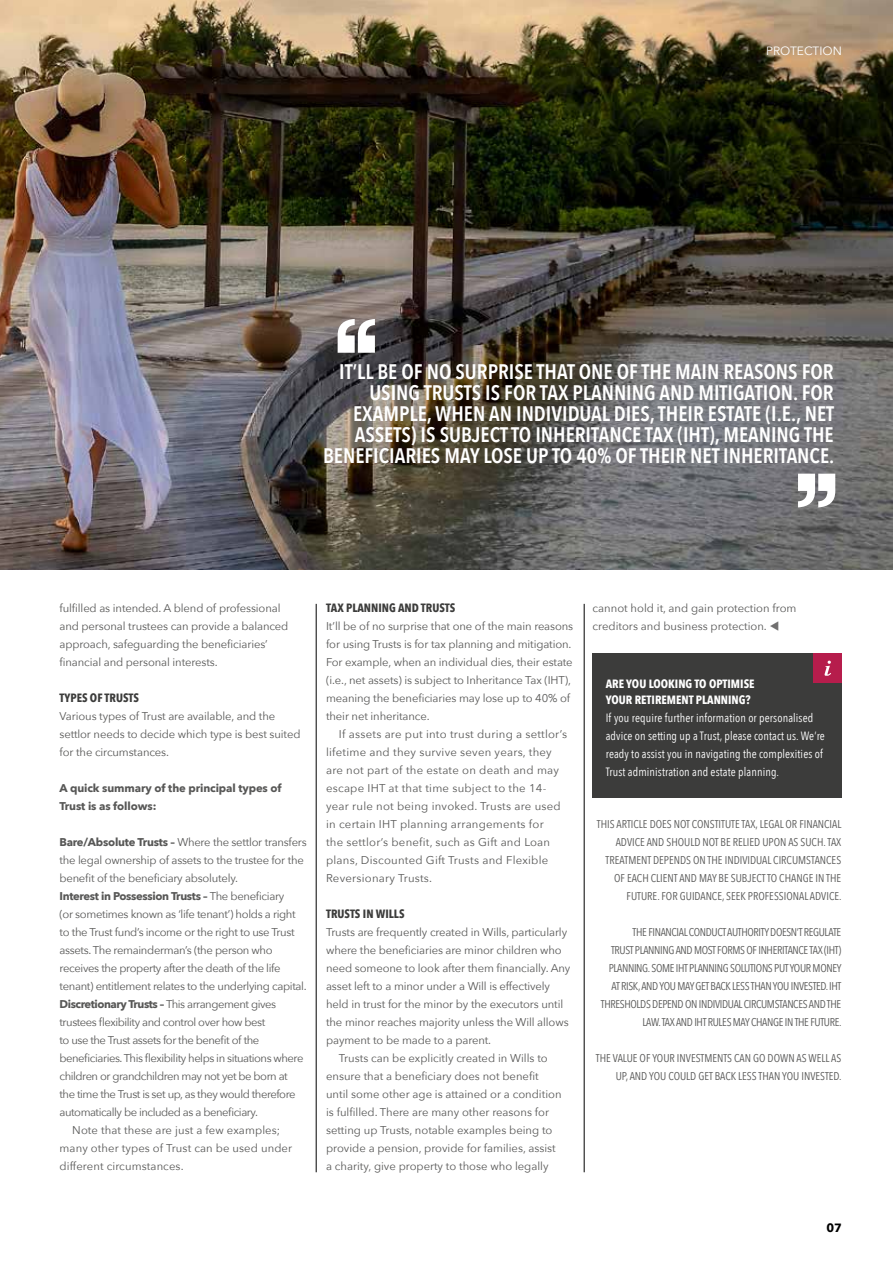
<style>
.page{position:relative;width:893px;height:1263px;background:#fff}
.page>*{position:absolute;margin:0;border:0;box-sizing:border-box;transform-origin:0 0}
.t1{font:600 21px/21px "Avenir Next Condensed";color:#fff;text-align:right}
.t2{font:12px/18px "Avenir Next Condensed";letter-spacing:.01em;color:#fff}
.t3{font:700 12px "Avenir Next Condensed";color:#3c3c3b}
.t4{font:700 12px/16.5px "Avenir Next Condensed";color:#fff}
.t5{font:12px "Avenir Next";color:#fff}
.t6{font:700 12px "Avenir Next";color:#000}
.t7{font:11.25px/18px "Avenir Next";letter-spacing:-.01em;color:#575756}
.t8{font:11.25px/18px "Avenir Next";letter-spacing:.02em;color:#575756}
.t9{font:11.25px/18px "Avenir Next Condensed";letter-spacing:-.01em;color:#575756;text-align:right}
.t10{font:11.25px/18px "Avenir Next Condensed";letter-spacing:-.03em;color:#575756;text-align:right}
.t11{font:11.25px "Avenir Next";letter-spacing:-.04em;color:#575756}
.t12{font:11.25px "Avenir Next";letter-spacing:-.03em;color:#575756}
.t13{font:11.25px "Avenir Next";letter-spacing:.01em;color:#575756}
.t14{font:700 11.25px "Avenir Next";letter-spacing:-.03em;color:#575756}
.t15{font:700 11.25px/18px "Avenir Next";letter-spacing:-.01em;color:#575756}
.s1{font-weight:700}
.s2{font-weight:400}
.s3{color:#706f6f}
</style>
<div class="page">
<img style="left:0;top:0;width:893px;height:570px">
<div style="left:592px;top:653px;width:250px;height:145px;background:#3c3c3b"></div>
<div style="left:814px;top:653px;width:28px;height:30px;background:#b61d4c"></div>
<svg style="left:825px;top:661px;width:6px;height:15px"></svg>
<hr style="left:316px;top:604px;width:1px;height:568px;background:#000">
<hr style="left:584px;top:604px;width:1px;height:568px;background:#000">
<svg style="left:338px;top:319px;width:37px;height:34px"></svg>
<svg style="left:798px;top:474px;width:37px;height:33px"></svg>
<p class="t5" style="left:766px;top:40px;width:77px">PROTECTION</p>
<p class="t1" style="left:323px;top:360px;width:513px">IT’LL BE OF NO SURPRISE THAT ONE OF THE MAIN REASONS FOR USING TRUSTS IS FOR TAX PLANNING AND MITIGATION. FOR EXAMPLE, WHEN AN INDIVIDUAL DIES, THEIR ESTATE (I.E., NET ASSETS) IS SUBJECT TO INHERITANCE TAX (IHT), MEANING THE BENEFICIARIES MAY LOSE UP TO 40% OF THEIR NET INHERITANCE.</p>
<p class="t7" style="left:60px;top:599px;width:230px">fulfilled as intended. A blend of professional and personal trustees can provide a balanced approach, safeguarding the beneficiaries’ financial and personal interests.</p>
<p class="t3" style="left:60px;top:690px;width:81px">TYPES OF TRUSTS</p>
<p class="t7" style="left:60px;top:707px;width:242px">Various types of Trust are available, and the settlor needs to decide which type is best suited for the circumstances.</p>
<p class="t15" style="left:60px;top:779px;width:224px">A quick summary of the principal types of<br>Trust is as follows:</p>
<p class="t7" style="left:60px;top:833px;width:249px"><span class="s1">Bare/Absolute Trusts –</span> Where the settlor transfers</p>
<p class="t7" style="left:60px;top:851px;width:246px">the legal ownership of assets to the trustee for the</p>
<p class="t7" style="left:60px;top:869px;width:180px">benefit of the beneficiary absolutely.</p>
<p class="t14" style="left:60px;top:886px;width:226px">Interest in Possession Trusts – <span class="s2">The beneficiary</span></p>
<p class="t12" style="left:60px;top:905px;width:238px">(or sometimes known as ‘life tenant’) holds a right</p>
<p class="t12" style="left:60px;top:923px;width:237px">to the Trust fund’s income or the right to use Trust</p>
<p class="t12" style="left:60px;top:941px;width:215px">assets. The remainderman’s (the person who</p>
<p class="t12" style="left:60px;top:959px;width:223px">receives the property after the death of the life</p>
<p class="t12" style="left:60px;top:977px;width:249px">tenant) entitlement relates to the underlying capital.</p>
<p class="t14" style="left:60px;top:994px;width:218px">Discretionary Trusts – <span class="s2">This arrangement gives</span></p>
<p class="t11" style="left:60px;top:1013px;width:207px">trustees flexibility and control over how best</p>
<p class="t11" style="left:60px;top:1031px;width:201px">to use the Trust assets for the benefit of the</p>
<p class="t11" style="left:60px;top:1049px;width:245px">beneficiaries. This flexibility helps in situations where</p>
<p class="t11" style="left:60px;top:1067px;width:230px">children or grandchildren may not yet be born at</p>
<p class="t11" style="left:60px;top:1085px;width:237px">the time the Trust is set up, as they would therefore</p>
<p class="t11" style="left:60px;top:1103px;width:200px">automatically be included as a beneficiary.</p>
<p class="t13" style="left:72px;top:1121px;width:210px">Note that these are just a few examples;</p>
<p class="t13" style="left:60px;top:1139px;width:234px">many other types of Trust can be used under</p>
<p class="t13" style="left:60px;top:1157px;width:126px">different circumstances.</p>
<p class="t3" style="left:326px;top:600px;width:131px">TAX PLANNING AND TRUSTS</p>
<p class="t7" style="left:326px;top:617px;width:249px">It’ll be of no surprise that one of the main reasons for using Trusts is for tax planning and mitigation.<br>For example, when an individual dies, their estate (i.e., net assets) is subject to Inheritance Tax (IHT), meaning the beneficiaries may lose up to 40% of their net inheritance.</p>
<p class="t8" style="left:326px;top:725px;width:243px;text-indent:13px">If assets are put into trust during a settlor’s lifetime and they survive seven years, they are not part of the estate on death and may escape IHT at that time subject to the 14- year rule not being invoked. Trusts are used in certain IHT planning arrangements for<br>the settlor’s benefit, such as Gift and Loan plans, Discounted Gift Trusts and Flexible Reversionary Trusts.</p>
<p class="t3" style="left:326px;top:906px;width:80px">TRUSTS IN WILLS</p>
<p class="t7" style="left:326px;top:923px;width:243px">Trusts are frequently created in Wills, particularly</p>
<p class="t7" style="left:326px;top:941px;width:237px">where the beneficiaries are minor children who</p>
<p class="t7" style="left:326px;top:959px;width:246px">need someone to look after them financially. Any</p>
<p class="t7" style="left:326px;top:977px;width:225px">asset left to a minor under a Will is effectively</p>
<p class="t7" style="left:326px;top:995px;width:239px">held in trust for the minor by the executors until</p>
<p class="t7" style="left:326px;top:1013px;width:244px">the minor reaches majority unless the Will allows</p>
<p class="t7" style="left:326px;top:1031px;width:167px">payment to be made to a parent.</p>
<p class="t7" style="left:339px;top:1049px;width:210px">Trusts can be explicitly created in Wills to</p>
<p class="t7" style="left:326px;top:1067px;width:214px">ensure that a beneficiary does not benefit</p>
<p class="t7" style="left:326px;top:1085px;width:237px">until some other age is attained or a condition</p>
<p class="t7" style="left:326px;top:1103px;width:224px">is fulfilled. There are many other reasons for</p>
<p class="t7" style="left:326px;top:1121px;width:228px">setting up Trusts, notable examples being to</p>
<p class="t7" style="left:326px;top:1139px;width:231px">provide a pension, provide for families, assist</p>
<p class="t7" style="left:326px;top:1157px;width:224px">a charity, give property to those who legally</p>
<p class="t7" style="left:593px;top:599px;width:205px">cannot hold it, and gain protection from creditors and business protection. <span class="s3">▼</span></p>
<p class="t4" style="left:606px;top:675px;width:150px">ARE YOU LOOKING TO OPTIMISE<br>YOUR RETIREMENT PLANNING?</p>
<p class="t2" style="left:606px;top:708px;width:221px">If you require further information or personalised advice on setting up a Trust, please contact us. We’re ready to assist you in navigating the complexities of Trust administration and estate planning.</p>
<p class="t9" style="left:597px;top:815px;width:246px">THIS ARTICLE DOES NOT CONSTITUTE TAX, LEGAL OR FINANCIAL ADVICE AND SHOULD NOT BE RELIED UPON AS SUCH. TAX TREATMENT DEPENDS ON THE INDIVIDUAL CIRCUMSTANCES OF EACH CLIENT AND MAY BE SUBJECT TO CHANGE IN THE FUTURE. FOR GUIDANCE, SEEK PROFESSIONAL ADVICE.</p>
<p class="t10" style="left:601px;top:923px;width:242px">THE FINANCIAL CONDUCT AUTHORITY DOESN’T REGULATE<br>TRUST PLANNING AND MOST FORMS OF INHERITANCE TAX (IHT)<br>PLANNING. SOME IHT PLANNING SOLUTIONS PUT YOUR MONEY AT RISK, AND YOU MAY GET BACK LESS THAN YOU INVESTED. IHT THRESHOLDS DEPEND ON INDIVIDUAL CIRCUMSTANCES AND THE LAW. TAX AND IHT RULES MAY CHANGE IN THE FUTURE.</p>
<p class="t9" style="left:596px;top:1049px;width:247px">THE VALUE OF YOUR INVESTMENTS CAN GO DOWN AS WELL AS<br>UP, AND YOU COULD GET BACK LESS THAN YOU INVESTED.</p>
<p class="t6" style="left:826px;top:1218px;width:17px">07</p>
</div>
